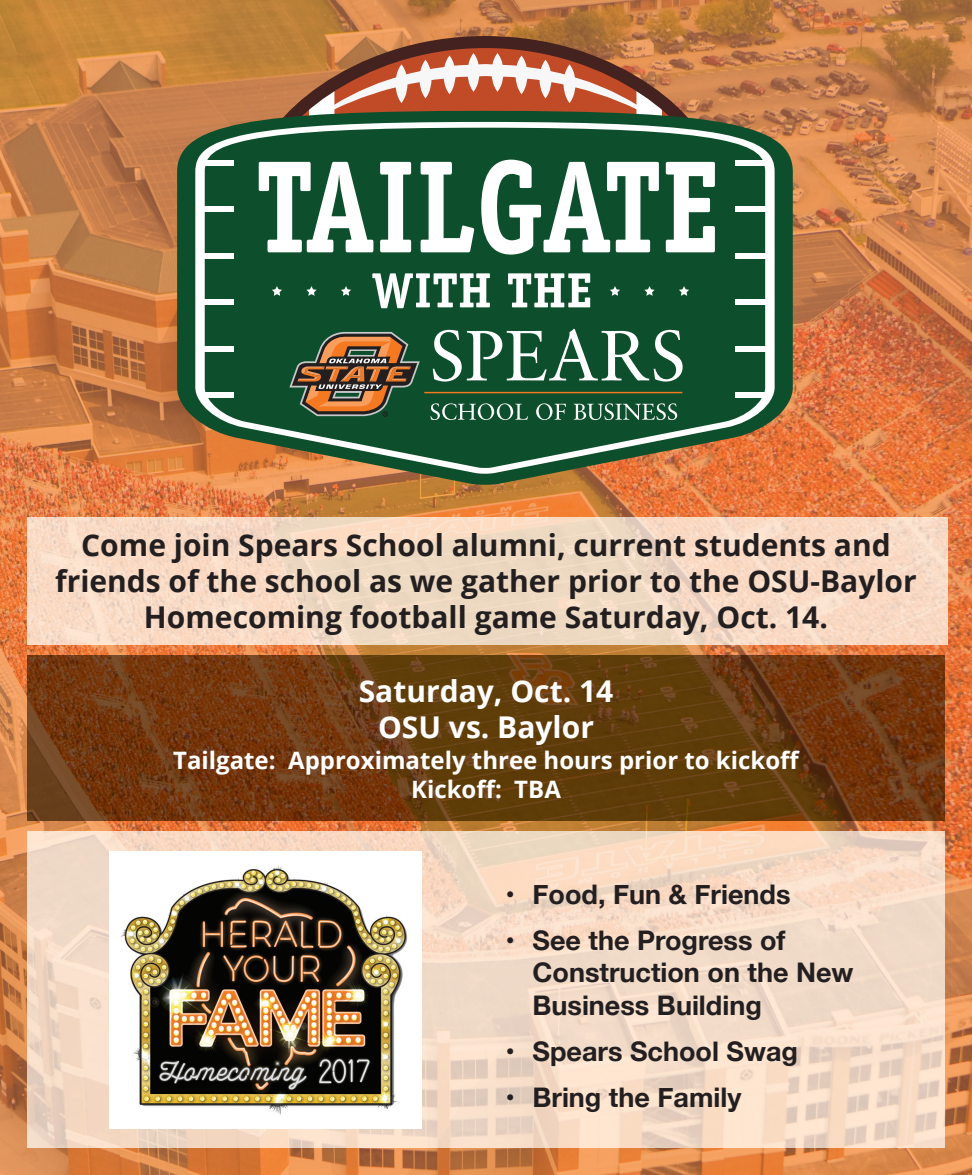
<style>
.page{position:relative;width:972px;height:1175px;background:#fff}
.page>*{position:absolute;margin:0;border:0;box-sizing:border-box;transform-origin:0 0}
.t1{font:700 30px/36px "Open Sans";color:#231f20;text-align:center}
.t2{font:700 30px/36px "Open Sans";color:#fff;text-align:center}
.t3{font:700 27px/32.4px "Helvetica Neue";color:#231f20}
.t4{font:700 24px/28.8px "Open Sans";color:#fff;text-align:center}
</style>
<div class="page">
<img style="left:0;top:0;width:921px;height:534px">
<img style="left:921px;top:0;width:51px;height:1174px">
<img style="left:0;top:534px;width:51px;height:640px">
<img style="left:51px;top:644px;width:871px;height:11px">
<img style="left:51px;top:820px;width:871px;height:11px">
<img style="left:51px;top:1148px;width:871px;height:26px">
<img style="left:27px;top:517px;width:920px;height:127px">
<img style="left:27px;top:831px;width:918px;height:317px">
<img style="left:27px;top:655px;width:918px;height:165px">
<svg style="left:260px;top:36px;width:451px;height:17px"></svg>
<svg style="left:177px;top:111px;width:616px;height:374px"></svg>
<svg style="left:195px;top:122px;width:580px;height:352px;fill:#0d4f2c"></svg>
<div style="left:204px;top:160px;width:30px;height:5px;background:#fff"></div>
<div style="left:204px;top:206px;width:30px;height:6px;background:#fff"></div>
<div style="left:204px;top:253px;width:30px;height:5px;background:#fff"></div>
<div style="left:204px;top:299px;width:30px;height:6px;background:#fff"></div>
<div style="left:204px;top:346px;width:30px;height:5px;background:#fff"></div>
<div style="left:204px;top:392px;width:30px;height:6px;background:#fff"></div>
<div style="left:736px;top:160px;width:30px;height:5px;background:#fff"></div>
<div style="left:736px;top:206px;width:30px;height:6px;background:#fff"></div>
<div style="left:736px;top:253px;width:30px;height:5px;background:#fff"></div>
<div style="left:736px;top:299px;width:30px;height:6px;background:#fff"></div>
<div style="left:736px;top:346px;width:30px;height:5px;background:#fff"></div>
<div style="left:736px;top:392px;width:30px;height:6px;background:#fff"></div>
<svg style="left:259px;top:53px;width:456px;height:201px"></svg>
<svg style="left:372px;top:273px;width:118px;height:35px"></svg>
<svg style="left:508px;top:273px;width:82px;height:34px"></svg>
<svg style="left:610px;top:286px;width:10px;height:10px"></svg>
<svg style="left:644px;top:286px;width:11px;height:10px"></svg>
<svg style="left:679px;top:286px;width:10px;height:10px"></svg>
<svg style="left:272px;top:286px;width:10px;height:10px"></svg>
<svg style="left:306px;top:286px;width:11px;height:10px"></svg>
<svg style="left:341px;top:286px;width:10px;height:10px"></svg>
<svg style="left:289px;top:332px;width:131px;height:84px"></svg>
<svg style="left:431px;top:403px;width:97px;height:17px"></svg>
<svg style="left:536px;top:403px;width:30px;height:17px"></svg>
<svg style="left:574px;top:403px;width:103px;height:17px"></svg>
<hr style="left:424px;top:392px;width:258px;height:1px;background:#f47921">
<svg style="left:433px;top:329px;width:250px;height:52px"></svg>
<img style="left:109px;top:851px;width:312px;height:277px">
<p class="t1" style="left:55px;top:526px;width:863px">Come join Spears School alumni, current students and friends of the school as we gather prior to the OSU-Baylor<br>Homecoming football game Saturday, Oct. 14.</p>
<p class="t2" style="left:359px;top:672px;width:256px">Saturday, Oct. 14<br>OSU vs. Baylor</p>
<p class="t4" style="left:173px;top:745px;width:628px">Tailgate: Approximately three hours prior to kickoff<br>Kickoff: TBA</p>
<p class="t3" style="left:506px;top:879px;width:287px">• Food, Fun &amp; Friends</p>
<p class="t3" style="left:532px;top:924px;width:323px;text-indent:-27px">• See the Progress of<br>Construction on the New<br>Business Building</p>
<p class="t3" style="left:506px;top:1035px;width:294px">• Spears School Swag</p>
<p class="t3" style="left:506px;top:1081px;width:237px">• Bring the Family</p>
</div>
